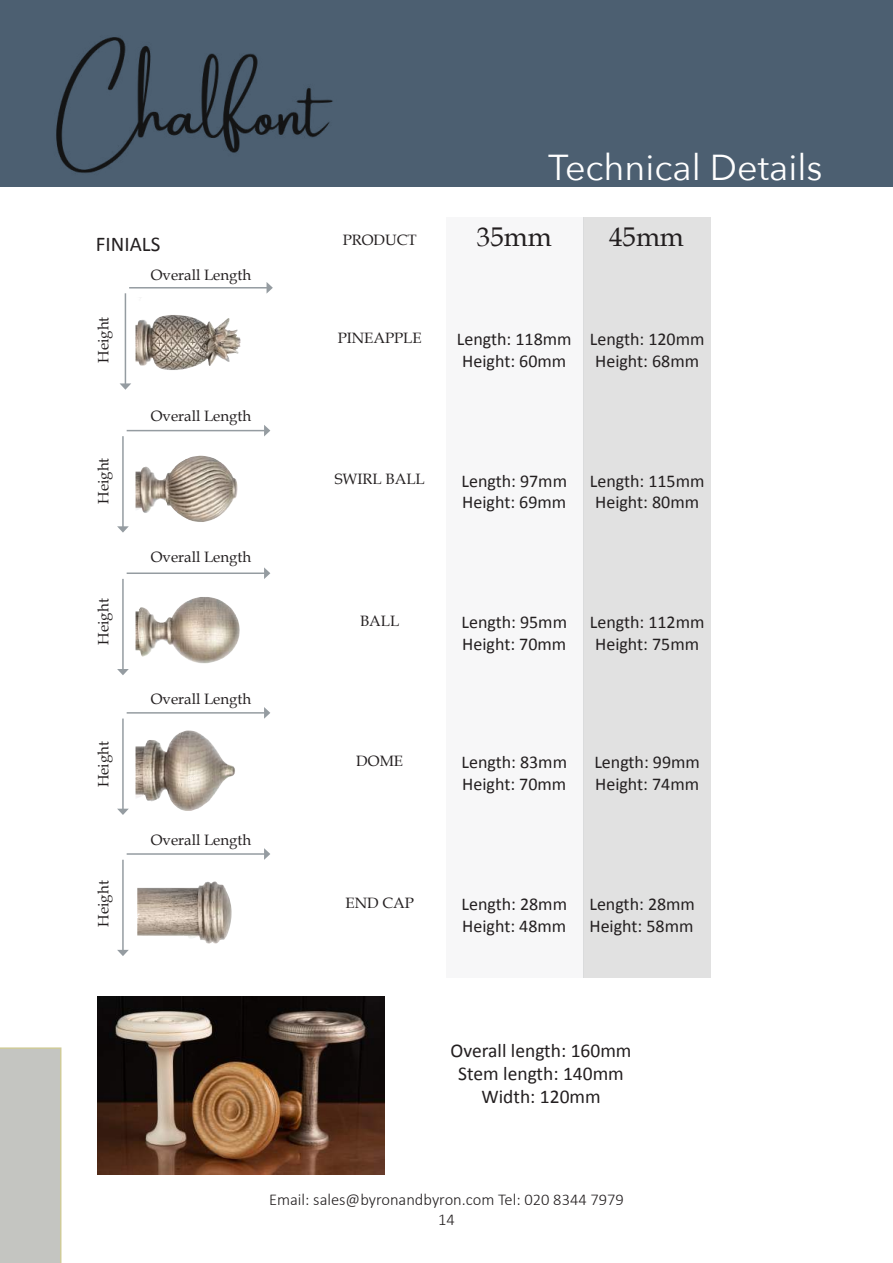
<style>
.page{position:relative;width:893px;height:1263px;background:#fff}
.page>*{position:absolute;margin:0;border:0;box-sizing:border-box;transform-origin:0 0}
.t1{font:36px "Avenir Next";color:#fff}
.t2{font:27px "Book Antiqua";color:#231f20}
.t3{font:21px "Calibri";color:#231f20}
.t4{font:19.5px/23.4px "Calibri";color:#231f20;text-align:center}
.t5{font:18px/21.6px "Calibri";color:#231f20}
.t6{font:300 16.5px/19.8px "Calibri";color:#231f20;text-align:center}
.t7{font:15px "Book Antiqua";color:#231f20}
</style>
<div class="page">
<div style="left:0;top:0;width:893px;height:186px;background:#4c5f71"></div>
<div style="left:446px;top:218px;width:137px;height:760px;background:#f7f7f8"></div>
<div style="left:583px;top:218px;width:127px;height:760px;background:#e1e1e1"></div>
<div style="left:0;top:1047px;width:61px;height:216px;background:#c4c5c1"></div>
<hr style="left:129px;top:287px;width:138px;height:1px;background:#959ca1">
<svg style="left:267px;top:282px;width:6px;height:11px"></svg>
<hr style="left:125px;top:293px;width:1px;height:91px;background:#959ca1">
<svg style="left:120px;top:383px;width:11px;height:7px"></svg>
<hr style="left:127px;top:430px;width:138px;height:1px;background:#959ca1">
<svg style="left:264px;top:425px;width:6px;height:11px"></svg>
<hr style="left:122px;top:436px;width:2px;height:91px;background:#959ca1">
<svg style="left:117px;top:526px;width:12px;height:7px"></svg>
<hr style="left:127px;top:572px;width:138px;height:2px;background:#959ca1">
<svg style="left:264px;top:567px;width:6px;height:12px"></svg>
<hr style="left:122px;top:579px;width:2px;height:91px;background:#959ca1">
<svg style="left:117px;top:669px;width:12px;height:6px"></svg>
<hr style="left:127px;top:712px;width:138px;height:2px;background:#959ca1">
<svg style="left:264px;top:707px;width:6px;height:12px"></svg>
<hr style="left:122px;top:718px;width:2px;height:91px;background:#959ca1">
<svg style="left:117px;top:809px;width:12px;height:6px"></svg>
<hr style="left:127px;top:853px;width:138px;height:2px;background:#959ca1">
<svg style="left:264px;top:848px;width:6px;height:12px"></svg>
<hr style="left:122px;top:860px;width:2px;height:90px;background:#959ca1">
<svg style="left:117px;top:950px;width:12px;height:6px"></svg>
<img style="left:98px;top:997px;width:287px;height:177px">
<img style="left:56px;top:37px;width:277px;height:136px">
<img style="left:136px;top:315px;width:105px;height:55px">
<img style="left:136px;top:456px;width:102px;height:66px">
<img style="left:136px;top:597px;width:104px;height:66px">
<img style="left:136px;top:730px;width:99px;height:81px">
<img style="left:137px;top:881px;width:95px;height:62px">
<p class="t3" style="left:96px;top:229px;width:66px">FINIALS</p>
<p class="t7" style="left:93px;top:363px;width:47px;rotate:-90deg">Height</p>
<p class="t7" style="left:93px;top:504px;width:47px;rotate:-90deg">Height</p>
<p class="t7" style="left:93px;top:645px;width:47px;rotate:-90deg">Height</p>
<p class="t7" style="left:93px;top:787px;width:47px;rotate:-90deg">Height</p>
<p class="t7" style="left:93px;top:926px;width:47px;rotate:-90deg">Height</p>
<p class="t7" style="left:151px;top:265px;width:102px">Overall Length</p>
<p class="t7" style="left:151px;top:406px;width:102px">Overall Length</p>
<p class="t7" style="left:151px;top:547px;width:102px">Overall Length</p>
<p class="t7" style="left:151px;top:688px;width:102px">Overall Length</p>
<p class="t7" style="left:151px;top:829px;width:102px">Overall Length</p>
<p class="t7" style="left:343px;top:230px;width:75px">PRODUCT</p>
<p class="t7" style="left:338px;top:327px;width:85px">PINEAPPLE</p>
<h1 class="t1" style="left:548px;top:137px;width:276px">Technical Details</h1>
<h2 class="t2" style="left:477px;top:218px;width:76px">35mm</h2>
<h2 class="t2" style="left:609px;top:218px;width:76px">45mm</h2>
<p class="t5" style="left:457px;top:328px;width:116px">Length: 118mm<br>Height: 60mm</p>
<p class="t5" style="left:590px;top:328px;width:116px">Length: 120mm<br>Height: 68mm</p>
<p class="t7" style="left:335px;top:468px;width:92px">SWIRL BALL</p>
<p class="t5" style="left:461px;top:469px;width:107px">Length: 97mm<br>Height: 69mm</p>
<p class="t5" style="left:590px;top:469px;width:116px">Length: 115mm<br>Height: 80mm</p>
<p class="t7" style="left:360px;top:610px;width:41px">BALL</p>
<p class="t7" style="left:356px;top:750px;width:48px">DOME</p>
<p class="t5" style="left:461px;top:611px;width:107px">Length: 95mm<br>Height: 70mm</p>
<p class="t5" style="left:590px;top:611px;width:116px">Length: 112mm<br>Height: 75mm</p>
<p class="t5" style="left:461px;top:751px;width:107px">Length: 83mm<br>Height: 70mm</p>
<p class="t5" style="left:594px;top:751px;width:107px">Length: 99mm<br>Height: 74mm</p>
<p class="t7" style="left:345px;top:892px;width:70px">END CAP</p>
<p class="t5" style="left:461px;top:893px;width:107px">Length: 28mm<br>Height: 48mm</p>
<p class="t5" style="left:589px;top:893px;width:107px">Length: 28mm<br>Height: 58mm</p>
<p class="t4" style="left:451px;top:1038px;width:182px">Overall length: 160mm<br>Stem length: 140mm<br>Width: 120mm</p>
<p class="t6" style="left:269px;top:1190px;width:356px">Email: sales@byronandbyron.com Tel: 020 8344 7979<br>14</p>
</div>
